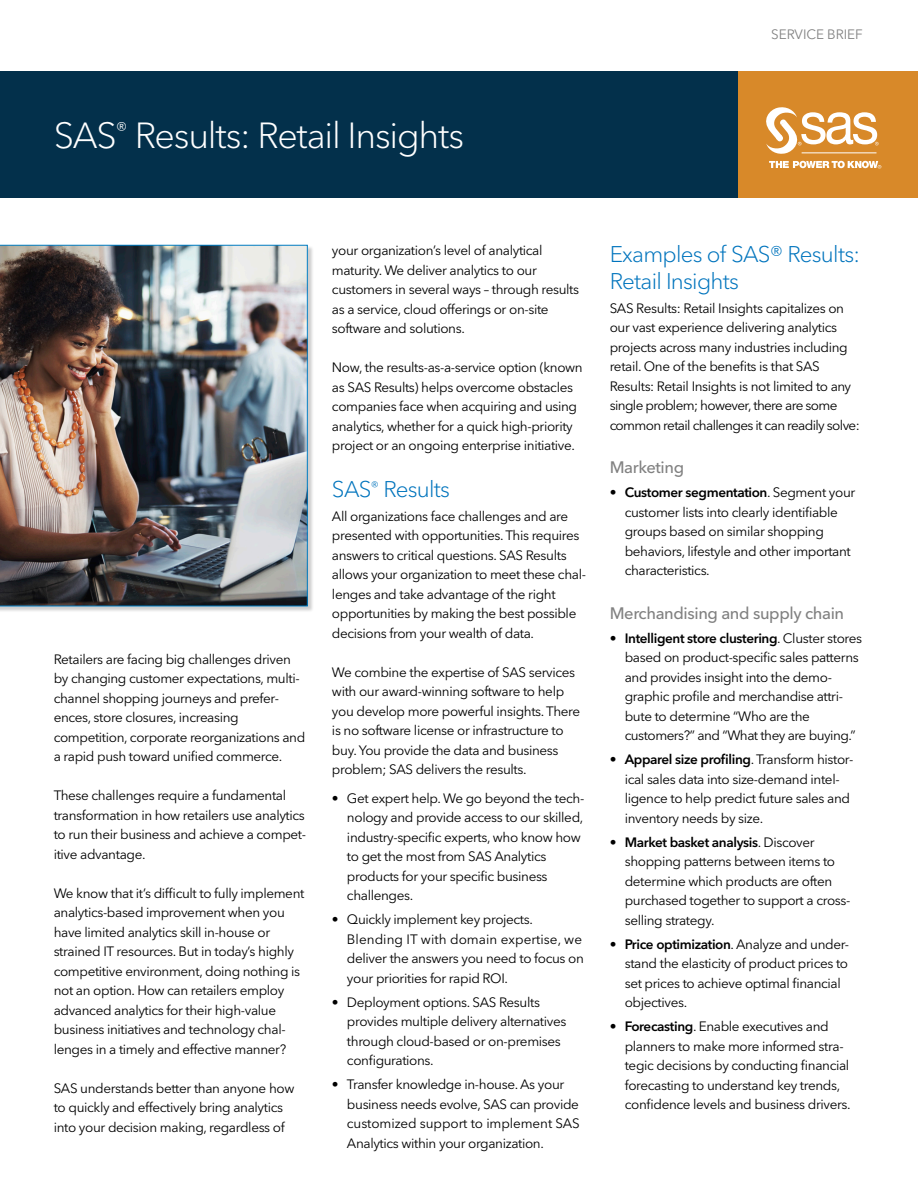
<style>
.page{position:relative;width:918px;height:1188px;background:#fff}
.page>*{position:absolute;margin:0;border:0;box-sizing:border-box;transform-origin:0 0}
.Headline_Title{font:300 36px "Avenir Next W1 G";letter-spacing:-.03em;color:#fff}
.Subhead-1_Cobalt{font:300 22.5px/27px "Avenir Next W1 G";letter-spacing:-.03em;color:#0074bd}
.Subhead-2_Slate{font:500 16.5px "Avenir Next W1 G";letter-spacing:-.02em;color:#818181}
.Body{font:13.5px/19.5px "Avenir Next W1 G";letter-spacing:-.025em;color:#000}
.Body_before_bullet{font:13.5px/19.5px "Avenir Next W1 G";letter-spacing:-.025em;color:#000}
.Collateral_Identifie{font:13.5px "Avenir Next W1 G";letter-spacing:-.005em;color:#818181}
.s1{font-weight:600}
</style>
<div class="page">
<div style="left:0;top:72px;width:914px;height:126px;background:#03304b"></div>
<div style="left:739px;top:72px;width:179px;height:126px;background:#d88929"></div>
<svg style="left:769px;top:161px;width:112px;height:8px"></svg>
<svg style="left:766px;top:107px;width:113px;height:47px"></svg>
<hr style="left:802px;top:153px;width:75px;height:1px;background:#fff">
<div style="left:0;top:245px;width:314px;height:367px;background:#000;opacity:.2"></div>
<img style="left:0;top:245px;width:308px;height:361px">
<p class="Headline_Title" style="left:54px;top:114px;width:412px">SAS<sup>®</sup> Results: Retail Insights</p>
<p class="Collateral_Identifie" style="left:771px;top:27px;width:93px">SERVICE BRIEF</p>
<p class="Body" style="left:54px;top:649px;width:253px">Retailers are facing big challenges driven by changing customer expectations, multi&shy;channel shopping journeys and prefer&shy;ences, store closures, increasing competition, corporate reorganizations and a rapid push toward unified commerce.</p>
<p class="Body" style="left:54px;top:786px;width:254px">These challenges require a fundamental transformation in how retailers use analytics to run their business and achieve a compet&shy;itive advantage.</p>
<p class="Body" style="left:54px;top:883px;width:252px">We know that it’s difficult to fully implement analytics-based improvement when you have limited analytics skill in-house or strained IT resources. But in today’s highly competitive environment, doing nothing is not an option. How can retailers employ advanced analytics for their high-value business initiatives and technology chal&shy;lenges in a timely and effective manner?</p>
<p class="Body" style="left:54px;top:1078px;width:242px">SAS understands better than anyone how to quickly and effectively bring analytics into your decision making, regardless of</p>
<p class="Body" style="left:332px;top:241px;width:249px">your organization’s level of analytical maturity. We deliver analytics to our customers in several ways – through results as a service, cloud offerings or on-site software and solutions.</p>
<p class="Body" style="left:332px;top:358px;width:252px">Now, the results-as-a-service option (known as SAS Results) helps overcome obstacles companies face when acquiring and using analytics, whether for a quick high-priority project or an ongoing enterprise initiative.</p>
<p class="Subhead-1_Cobalt" style="left:332px;top:475px;width:120px">SAS<sup>®</sup> Results</p>
<p class="Body" style="left:332px;top:506px;width:256px">All organizations face challenges and are presented with opportunities. This requires answers to critical questions. SAS Results allows your organization to meet these chal&shy;lenges and take advantage of the right opportunities by making the best possible decisions from your wealth of data.</p>
<p class="Body_before_bullet" style="left:332px;top:662px;width:250px">We combine the expertise of SAS services with our award-winning software to help you develop more powerful insights. There is no software license or infrastructure to buy. You provide the data and business problem; SAS delivers the results.</p>
<p class="Body" style="left:347px;top:788px;width:239px;text-indent:-15px">• Get expert help. We go beyond the tech&shy;nology and provide access to our skilled, industry-specific experts, who know how to get the most from SAS Analytics products for your specific business challenges.</p>
<p class="Body" style="left:347px;top:910px;width:238px;text-indent:-15px">• Quickly implement key projects.<br>Blending IT with domain expertise, we deliver the answers you need to focus on your priorities for rapid ROI.</p>
<p class="Body" style="left:347px;top:992px;width:221px;text-indent:-15px">• Deployment options. SAS Results provides multiple delivery alternatives through cloud-based or on-premises configurations.</p>
<p class="Body" style="left:347px;top:1075px;width:234px;text-indent:-15px">• Transfer knowledge in-house. As your business needs evolve, SAS can provide customized support to implement SAS Analytics within your organization.</p>
<p class="Subhead-1_Cobalt" style="left:610px;top:241px;width:252px">Examples of SAS® Results:<br>Retail Insights</p>
<p class="Body" style="left:610px;top:298px;width:251px">SAS Results: Retail Insights capitalizes on our vast experience delivering analytics projects across many industries including retail. One of the benefits is that SAS Results: Retail Insights is not limited to any single problem; however, there are some common retail challenges it can readily solve:</p>
<p class="Subhead-2_Slate" style="left:610px;top:458px;width:76px">Marketing</p>
<p class="Body" style="left:625px;top:483px;width:232px;text-indent:-15px"><span class="s1">• Customer segmentation</span>. Segment your customer lists into clearly identifiable groups based on similar shopping behaviors, lifestyle and other important characteristics.</p>
<p class="Subhead-2_Slate" style="left:610px;top:603px;width:236px">Merchandising and supply chain</p>
<p class="Body" style="left:625px;top:628px;width:239px;text-indent:-15px"><span class="s1">• Intelligent store clustering</span>. Cluster stores based on product-specific sales patterns and provides insight into the demo&shy;graphic profile and merchandise attri&shy;bute to determine “Who are the customers?” and “What they are buying.”</p>
<p class="Body" style="left:625px;top:750px;width:230px;text-indent:-15px"><span class="s1">• Apparel size profiling</span>. Transform histor&shy;ical sales data into size-demand intel&shy;ligence to help predict future sales and inventory needs by size.</p>
<p class="Body" style="left:625px;top:832px;width:227px;text-indent:-15px"><span class="s1">• Market basket analysis</span>. Discover shopping patterns between items to determine which products are often purchased together to support a cross&shy;selling strategy.</p>
<p class="Body" style="left:625px;top:934px;width:226px;text-indent:-15px"><span class="s1">• Price optimization</span>. Analyze and under&shy;stand the elasticity of product prices to set prices to achieve optimal financial objectives.</p>
<p class="Body" style="left:625px;top:1017px;width:227px;text-indent:-15px"><span class="s1">• Forecasting</span>. Enable executives and planners to make more informed stra&shy;tegic decisions by conducting financial forecasting to understand key trends, confidence levels and business drivers.</p>
</div>
